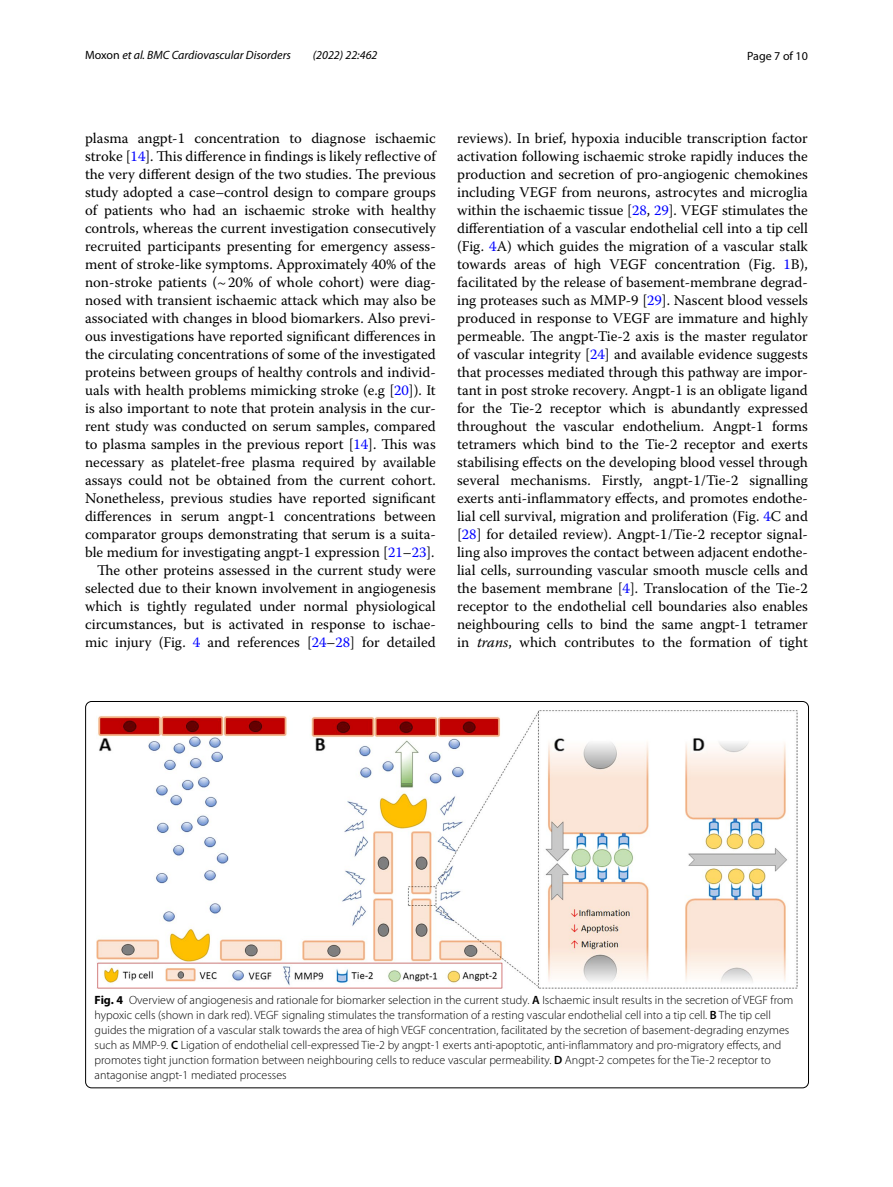
<style>
.page{position:relative;width:893px;height:1187px;background:#fff}
.page>*{position:absolute;margin:0;border:0;box-sizing:border-box;transform-origin:0 0}
.t1{font:14.7px/18px "Warnock Pro";color:#000;text-align:right}
.t2{font:300 12px/15px "Myriad Pro";color:#000}
.t3{font:italic 12px "Myriad Pro";color:#000}
.t4{font:12px "Myriad Pro";color:#000}
.s1{font-style:normal}
.s2{color:#00f}
.s3{font-style:italic}
.s4{font-weight:700}
.s5{font-weight:600}
</style>
<div class="page">
<img style="left:97px;top:710px;width:700px;height:278px">
<p class="t3" style="left:85px;top:48px;width:207px"><span class="s1">Moxon</span> et al. BMC Cardiovascular Disorders</p>
<p class="t3" style="left:313px;top:48px;width:66px">(2022) 22:462</p>
<p class="t4" style="left:747px;top:48px;width:62px">Page 7 of 10</p>
<p class="t1" style="left:85px;top:128px;width:352px">plasma angpt-1 concentration to diagnose ischaemic stroke [<span class="s2">14</span>]. This difference in findings is likely reflective of the very different design of the two studies. The previous study adopted a case–control design to compare groups of patients who had an ischaemic stroke with healthy controls, whereas the current investigation consecutively recruited participants presenting for emergency assess&shy;ment of stroke-like symptoms. Approximately 40% of the non-stroke patients (~20% of whole cohort) were diag&shy;nosed with transient ischaemic attack which may also be associated with changes in blood biomarkers. Also previ&shy;ous investigations have reported significant differences in the circulating concentrations of some of the investigated proteins between groups of healthy controls and individ&shy;uals with health problems mimicking stroke (e.g [<span class="s2">20</span>]). It is also important to note that protein analysis in the cur&shy;rent study was conducted on serum samples, compared to plasma samples in the previous report [<span class="s2">14</span>]. This was necessary as platelet-free plasma required by available assays could not be obtained from the current cohort.<br>Nonetheless, previous studies have reported significant differences in serum angpt-1 concentrations between comparator groups demonstrating that serum is a suita&shy;ble medium for investigating angpt-1 expression [<span class="s2">21</span>–<span class="s2">23</span>].<br>The other proteins assessed in the current study were selected due to their known involvement in angiogenesis which is tightly regulated under normal physiological circumstances, but is activated in response to ischae&shy;mic injury (Fig. <span class="s2">4</span> and references [<span class="s2">24</span>–<span class="s2">28</span>] for detailed</p>
<p class="t1" style="left:457px;top:128px;width:352px;text-align:justify">reviews). In brief, hypoxia inducible transcription factor activation following ischaemic stroke rapidly induces the production and secretion of pro-angiogenic chemokines including VEGF from neurons, astrocytes and microglia within the ischaemic tissue [<span class="s2">28</span>, <span class="s2">29</span>]. VEGF stimulates the differentiation of a vascular endothelial cell into a tip cell (Fig. <span class="s2">4</span>A) which guides the migration of a vascular stalk towards areas of high VEGF concentration (Fig. <span class="s2">1</span>B), facilitated by the release of basement-membrane degrad&shy;ing proteases such as MMP-9 [<span class="s2">29</span>]. Nascent blood vessels produced in response to VEGF are immature and highly permeable. The angpt-Tie-2 axis is the master regulator of vascular integrity [<span class="s2">24</span>] and available evidence suggests that processes mediated through this pathway are impor&shy;tant in post stroke recovery. Angpt-1 is an obligate ligand for the Tie-2 receptor which is abundantly expressed throughout the vascular endothelium. Angpt-1 forms tetramers which bind to the Tie-2 receptor and exerts stabilising effects on the developing blood vessel through several mechanisms. Firstly, angpt-1/Tie-2 signalling exerts anti-inflammatory effects, and promotes endothe&shy;lial cell survival, migration and proliferation (Fig. <span class="s2">4</span>C and [<span class="s2">28</span>] for detailed review). Angpt-1/Tie-2 receptor signal&shy;ling also improves the contact between adjacent endothe&shy;lial cells, surrounding vascular smooth muscle cells and the basement membrane [<span class="s2">4</span>]. Translocation of the Tie-2 receptor to the endothelial cell boundaries also enables neighbouring cells to bind the same angpt-1 tetramer in <span class="s3">trans</span>, which contributes to the formation of tight</p>
<p class="t2" style="left:95px;top:992px;width:700px"><span class="s4">Fig. 4</span> Overview of angiogenesis and rationale for biomarker selection in the current study. <span class="s5">A</span> Ischaemic insult results in the secretion of VEGF from hypoxic cells (shown in dark red). VEGF signaling stimulates the transformation of a resting vascular endothelial cell into a tip cell. <span class="s5">B</span> The tip cell guides the migration of a vascular stalk towards the area of high VEGF concentration, facilitated by the secretion of basement-degrading enzymes such as MMP-9. <span class="s5">C</span> Ligation of endothelial cell-expressed Tie-2 by angpt-1 exerts anti-apoptotic, anti-inflammatory and pro-migratory effects, and promotes tight junction formation between neighbouring cells to reduce vascular permeability. <span class="s5">D</span> Angpt-2 competes for the Tie-2 receptor to antagonise angpt-1 mediated processes</p>
</div>
